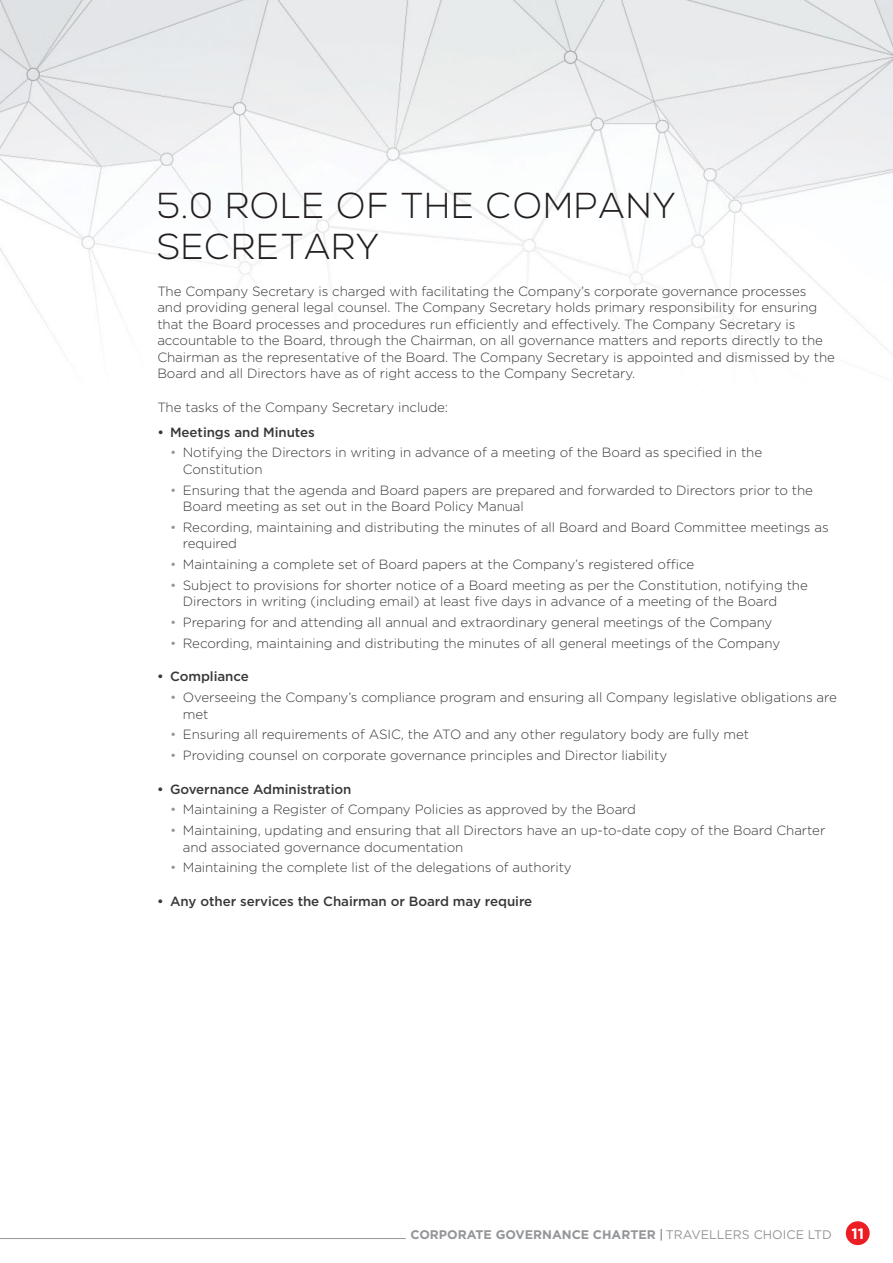
<style>
.page{position:relative;width:893px;height:1263px;background:#fff}
.page>*{position:absolute;margin:0;border:0;box-sizing:border-box;transform-origin:0 0}
.t1{font:300 36px/40.5px "Nexa";letter-spacing:.04em;color:#231f20}
.t2{font:700 15px "Gotham";color:#fff}
.t3{font:300 13.35px/16.5px "Gotham";letter-spacing:-.005em;color:#393839}
.t4{font:500 13.35px "Gotham";letter-spacing:-.005em;color:#393839}
.t5{font:700 12.45px "Gotham";color:#939598}
.s1{color:#939598}
.s2{font-weight:400;color:#58595b}
.s3{font-weight:400}
</style>
<div class="page">
<img style="left:0;top:0;width:893px;height:348px">
<div style="left:846px;top:1221px;width:24px;height:24px;background:#ed1d24;border-radius:50%"></div>
<hr style="left:0;top:1238px;width:406px;height:1px;background:#939598">
<h1 class="t1" style="left:157px;top:187px;width:520px">5.0 ROLE OF THE COMPANY<br>SECRETARY</h1>
<p class="t3" style="left:157px;top:282px;width:679px">The Company Secretary is charged with facilitating the Company’s corporate governance processes<br>and providing general legal counsel. The Company Secretary holds primary responsibility for ensuring that the Board processes and procedures run efficiently and effectively. The Company Secretary is accountable to the Board, through the Chairman, on all governance matters and reports directly to the Chairman as the representative of the Board. The Company Secretary is appointed and dismissed by the Board and all Directors have as of right access to the Company Secretary.</p>
<p class="t3" style="left:157px;top:398px;width:292px">The tasks of the Company Secretary include:</p>
<p class="t4" style="left:157px;top:423px;width:159px">• Meetings and Minutes</p>
<p class="t3" style="left:183px;top:444px;width:581px;text-indent:-13px"><span class="s1">•</span> Notifying the Directors in writing in advance of a meeting of the Board as specified in the<br>Constitution</p>
<p class="t3" style="left:183px;top:481px;width:632px;text-indent:-13px"><span class="s1">•</span> Ensuring that the agenda and Board papers are prepared and forwarded to Directors prior to the<br>Board meeting as set out in the Board Policy Manual</p>
<p class="t3" style="left:183px;top:518px;width:647px;text-indent:-13px"><span class="s1">•</span> Recording, maintaining and distributing the minutes of all Board and Board Committee meetings as required</p>
<p class="t3" style="left:170px;top:556px;width:526px"><span class="s1">•</span> Maintaining a complete set of Board papers at the Company’s registered office</p>
<p class="t3" style="left:183px;top:576px;width:626px;text-indent:-13px"><span class="s1">•</span> Subject to provisions for shorter notice of a Board meeting as per the Constitution, notifying the<br>Directors in writing (including email) at least five days in advance of a meeting of the Board</p>
<p class="t3" style="left:170px;top:614px;width:604px"><span class="s1">•</span> Preparing for and attending all annual and extraordinary general meetings of the Company</p>
<p class="t3" style="left:170px;top:634px;width:612px"><span class="s1">•</span> Recording, maintaining and distributing the minutes of all general meetings of the Company</p>
<p class="t4" style="left:157px;top:668px;width:93px">• Compliance</p>
<p class="t3" style="left:183px;top:689px;width:655px;text-indent:-13px"><span class="s1">•</span> Overseeing the Company’s compliance program and ensuring all Company legislative obligations are met</p>
<p class="t3" style="left:170px;top:726px;width:581px"><span class="s1">•</span> Ensuring all requirements of ASIC, the ATO and any other regulatory body are fully met</p>
<p class="t3" style="left:170px;top:747px;width:499px"><span class="s1">•</span> Providing counsel on corporate governance principles and Director liability</p>
<p class="t4" style="left:157px;top:780px;width:196px">• Governance Administration</p>
<p class="t3" style="left:170px;top:801px;width:467px"><span class="s1">•</span> Maintaining a Register of Company Policies as approved by the Board</p>
<p class="t3" style="left:183px;top:822px;width:644px;text-indent:-13px"><span class="s1">•</span> Maintaining, updating and ensuring that all Directors have an up-to-date copy of the Board Charter and associated governance documentation</p>
<p class="t3" style="left:170px;top:859px;width:403px"><span class="s1">•</span> Maintaining the complete list of the delegations of authority</p>
<p class="t4" style="left:157px;top:892px;width:376px">• Any other services the Chairman or Board may require</p>
<p class="t5" style="left:410px;top:1226px;width:423px">CORPORATE GOVERNANCE CHARTER <span class="s2">|</span> <span class="s3">TRAVELLERS CHOICE LTD</span></p>
<p class="t2" style="left:851px;top:1223px;width:14px">11</p>
</div>
